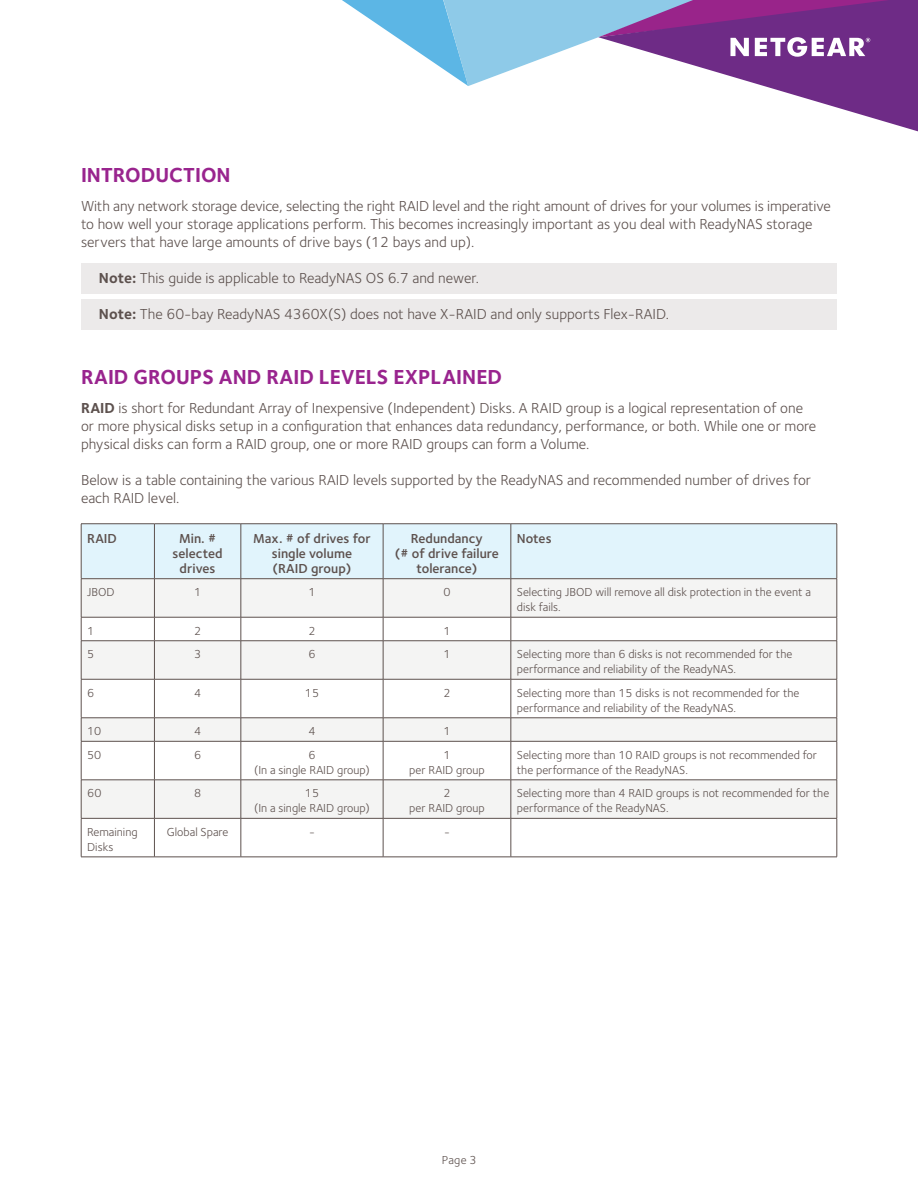
<style>
.page{position:relative;width:918px;height:1188px;background:#fff}
.page>*{position:absolute;margin:0;border:0;box-sizing:border-box;transform-origin:0 0}
.Head{font:700 21px "Foundry Sterling";color:#99248e}
.t1{font:15px/18px "Foundry Sterling";color:#5d514e}
.t2{font:600 13.5px/15px "Foundry Sterling";color:#5d514e;text-align:center}
.t3{font:12px/15px "Foundry Sterling";color:#5d514e}
.s1{font-weight:700}
</style>
<div class="page">
<svg style="left:342px;top:0;width:576px;height:132px"></svg>
<div style="left:81px;top:264px;width:756px;height:30px;background:#eceaea"></div>
<div style="left:81px;top:299px;width:756px;height:30px;background:#eceaea"></div>
<div style="left:82px;top:524px;width:755px;height:54px;background:#e1f4fc"></div>
<div style="left:82px;top:579px;width:755px;height:38px;background:#f4f4f3"></div>
<svg style="left:82px;top:618px;width:755px;height:239px"></svg>
<hr style="left:81px;top:524px;width:1px;height:55px;background:#5d514e">
<hr style="left:154px;top:524px;width:1px;height:55px;background:#5d514e">
<hr style="left:241px;top:524px;width:1px;height:55px;background:#5d514e">
<hr style="left:383px;top:524px;width:1px;height:55px;background:#5d514e">
<hr style="left:511px;top:524px;width:1px;height:55px;background:#5d514e">
<hr style="left:81px;top:523px;width:73px;height:1px;background:#5d514e">
<hr style="left:154px;top:523px;width:87px;height:1px;background:#5d514e">
<hr style="left:241px;top:523px;width:142px;height:1px;background:#5d514e">
<hr style="left:383px;top:523px;width:128px;height:1px;background:#5d514e">
<hr style="left:511px;top:523px;width:326px;height:1px;background:#5d514e">
<hr style="left:837px;top:524px;width:1px;height:55px;background:#5d514e">
<hr style="left:81px;top:578px;width:73px;height:1px;background:#5d514e">
<hr style="left:81px;top:579px;width:1px;height:38px;background:#5d514e">
<hr style="left:154px;top:578px;width:87px;height:1px;background:#5d514e">
<hr style="left:154px;top:579px;width:1px;height:38px;background:#5d514e">
<hr style="left:241px;top:578px;width:142px;height:1px;background:#5d514e">
<hr style="left:241px;top:579px;width:1px;height:38px;background:#5d514e">
<hr style="left:383px;top:578px;width:128px;height:1px;background:#5d514e">
<hr style="left:383px;top:579px;width:1px;height:38px;background:#5d514e">
<hr style="left:511px;top:578px;width:326px;height:1px;background:#5d514e">
<hr style="left:511px;top:579px;width:1px;height:38px;background:#5d514e">
<hr style="left:837px;top:579px;width:1px;height:38px;background:#5d514e">
<hr style="left:81px;top:617px;width:73px;height:1px;background:#5d514e">
<svg style="left:81px;top:617px;width:1px;height:23px"></svg>
<hr style="left:154px;top:617px;width:87px;height:1px;background:#5d514e">
<svg style="left:154px;top:617px;width:1px;height:23px"></svg>
<hr style="left:241px;top:617px;width:142px;height:1px;background:#5d514e">
<svg style="left:241px;top:617px;width:1px;height:23px"></svg>
<hr style="left:383px;top:617px;width:128px;height:1px;background:#5d514e">
<svg style="left:383px;top:617px;width:1px;height:23px"></svg>
<hr style="left:511px;top:617px;width:326px;height:1px;background:#5d514e">
<svg style="left:511px;top:617px;width:1px;height:23px"></svg>
<svg style="left:837px;top:617px;width:1px;height:24px"></svg>
<hr style="left:81px;top:640px;width:73px;height:1px;background:#5d514e">
<hr style="left:81px;top:641px;width:1px;height:38px;background:#5d514e">
<hr style="left:154px;top:640px;width:87px;height:1px;background:#5d514e">
<hr style="left:154px;top:641px;width:1px;height:38px;background:#5d514e">
<hr style="left:241px;top:640px;width:142px;height:1px;background:#5d514e">
<hr style="left:241px;top:641px;width:1px;height:38px;background:#5d514e">
<hr style="left:383px;top:640px;width:128px;height:1px;background:#5d514e">
<hr style="left:383px;top:641px;width:1px;height:38px;background:#5d514e">
<hr style="left:511px;top:640px;width:326px;height:1px;background:#5d514e">
<hr style="left:511px;top:641px;width:1px;height:38px;background:#5d514e">
<hr style="left:837px;top:641px;width:1px;height:38px;background:#5d514e">
<svg style="left:81px;top:679px;width:757px;height:62px"></svg>
<hr style="left:81px;top:741px;width:73px;height:1px;background:#5d514e">
<hr style="left:81px;top:741px;width:1px;height:39px;background:#5d514e">
<hr style="left:154px;top:741px;width:87px;height:1px;background:#5d514e">
<hr style="left:154px;top:741px;width:1px;height:39px;background:#5d514e">
<hr style="left:241px;top:741px;width:142px;height:1px;background:#5d514e">
<hr style="left:241px;top:741px;width:1px;height:39px;background:#5d514e">
<hr style="left:383px;top:741px;width:128px;height:1px;background:#5d514e">
<hr style="left:383px;top:741px;width:1px;height:39px;background:#5d514e">
<hr style="left:511px;top:741px;width:326px;height:1px;background:#5d514e">
<hr style="left:511px;top:741px;width:1px;height:39px;background:#5d514e">
<hr style="left:837px;top:741px;width:1px;height:39px;background:#5d514e">
<hr style="left:81px;top:780px;width:73px;height:1px;background:#5d514e">
<hr style="left:81px;top:780px;width:1px;height:38px;background:#5d514e">
<hr style="left:154px;top:780px;width:87px;height:1px;background:#5d514e">
<hr style="left:154px;top:780px;width:1px;height:38px;background:#5d514e">
<hr style="left:241px;top:780px;width:142px;height:1px;background:#5d514e">
<hr style="left:241px;top:780px;width:1px;height:38px;background:#5d514e">
<hr style="left:383px;top:780px;width:128px;height:1px;background:#5d514e">
<hr style="left:383px;top:780px;width:1px;height:38px;background:#5d514e">
<hr style="left:511px;top:780px;width:326px;height:1px;background:#5d514e">
<hr style="left:511px;top:780px;width:1px;height:38px;background:#5d514e">
<hr style="left:837px;top:780px;width:1px;height:38px;background:#5d514e">
<hr style="left:81px;top:818px;width:73px;height:1px;background:#5d514e">
<hr style="left:81px;top:819px;width:1px;height:38px;background:#5d514e">
<hr style="left:154px;top:818px;width:87px;height:1px;background:#5d514e">
<hr style="left:154px;top:819px;width:1px;height:38px;background:#5d514e">
<hr style="left:241px;top:818px;width:142px;height:1px;background:#5d514e">
<hr style="left:241px;top:819px;width:1px;height:38px;background:#5d514e">
<hr style="left:383px;top:818px;width:128px;height:1px;background:#5d514e">
<hr style="left:383px;top:819px;width:1px;height:38px;background:#5d514e">
<hr style="left:511px;top:818px;width:326px;height:1px;background:#5d514e">
<hr style="left:511px;top:819px;width:1px;height:38px;background:#5d514e">
<hr style="left:837px;top:819px;width:1px;height:38px;background:#5d514e">
<hr style="left:81px;top:857px;width:73px;height:1px;background:#5d514e">
<hr style="left:154px;top:857px;width:87px;height:1px;background:#5d514e">
<hr style="left:241px;top:857px;width:142px;height:1px;background:#5d514e">
<hr style="left:383px;top:857px;width:128px;height:1px;background:#5d514e">
<hr style="left:511px;top:857px;width:326px;height:1px;background:#5d514e">
<p class="Head" style="left:81px;top:163px;width:151px">INTRODUCTION</p>
<p class="t1" style="left:81px;top:197px;width:752px">With any network storage device, selecting the right RAID level and the right amount of drives for your volumes is imperative to how well your storage applications perform. This becomes increasingly important as you deal with ReadyNAS storage servers that have large amounts of drive bays (12 bays and up).</p>
<p class="t1" style="left:99px;top:269px;width:382px"><span class="s1">Note:</span> This guide is applicable to ReadyNAS OS 6.7 and newer.</p>
<p class="t1" style="left:99px;top:305px;width:572px"><span class="s1">Note:</span> The 60-bay ReadyNAS 4360X(S) does not have X-RAID and only supports Flex-RAID.</p>
<p class="Head" style="left:81px;top:364px;width:423px">RAID GROUPS AND RAID LEVELS EXPLAINED</p>
<p class="t1" style="left:81px;top:399px;width:737px"><span class="s1">RAID</span> is short for Redundant Array of Inexpensive (Independent) Disks. A RAID group is a logical representation of one or more physical disks setup in a configuration that enhances data redundancy, performance, or both. While one or more physical disks can form a RAID group, one or more RAID groups can form a Volume.</p>
<p class="t1" style="left:81px;top:471px;width:732px">Below is a table containing the various RAID levels supported by the ReadyNAS and recommended number of drives for each RAID level.</p>
<p class="t2" style="left:87px;top:531px;width:31px">RAID</p>
<p class="t2" style="left:173px;top:531px;width:52px">Min. # selected drives</p>
<p class="t2" style="left:253px;top:531px;width:119px">Max. # of drives for single volume (RAID group)</p>
<p class="t2" style="left:395px;top:531px;width:106px">Redundancy<br>(# of drive failure tolerance)</p>
<p class="t2" style="left:517px;top:531px;width:36px">Notes</p>
<p class="t3" style="left:87px;top:585px;width:29px">JBOD</p>
<p class="t3" style="left:194px;top:585px;width:9px">1</p>
<p class="t3" style="left:308px;top:585px;width:9px">1</p>
<p class="t3" style="left:443px;top:585px;width:9px">0</p>
<p class="t3" style="left:517px;top:585px;width:296px">Selecting JBOD will remove all disk protection in the event a disk fails.</p>
<p class="t3" style="left:87px;top:623px;width:9px">1</p>
<p class="t3" style="left:194px;top:623px;width:9px">2</p>
<p class="t3" style="left:308px;top:623px;width:9px">2</p>
<p class="t3" style="left:443px;top:623px;width:9px">1</p>
<p class="t3" style="left:87px;top:647px;width:9px">5</p>
<p class="t3" style="left:194px;top:647px;width:9px">3</p>
<p class="t3" style="left:308px;top:647px;width:9px">6</p>
<p class="t3" style="left:443px;top:647px;width:9px">1</p>
<p class="t3" style="left:517px;top:647px;width:277px">Selecting more than 6 disks is not recommended for the performance and reliability of the ReadyNAS.</p>
<p class="t3" style="left:87px;top:685px;width:9px">6</p>
<p class="t3" style="left:194px;top:685px;width:9px">4</p>
<p class="t3" style="left:305px;top:685px;width:16px">15</p>
<p class="t3" style="left:443px;top:685px;width:9px">2</p>
<p class="t3" style="left:517px;top:685px;width:284px">Selecting more than 15 disks is not recommended for the performance and reliability of the ReadyNAS.</p>
<p class="t3" style="left:87px;top:724px;width:16px">10</p>
<p class="t3" style="left:194px;top:724px;width:9px">4</p>
<p class="t3" style="left:308px;top:724px;width:9px">4</p>
<p class="t3" style="left:443px;top:724px;width:9px">1</p>
<p class="t3" style="left:87px;top:747px;width:16px">50</p>
<p class="t3" style="left:194px;top:747px;width:9px">6</p>
<p class="t3" style="left:254px;top:747px;width:117px;text-align:center">6<br>(In a single RAID group)</p>
<p class="t3" style="left:409px;top:747px;width:77px;text-align:center">1<br>per RAID group</p>
<p class="t3" style="left:517px;top:747px;width:302px">Selecting more than 10 RAID groups is not recommended for the performance of the ReadyNAS.</p>
<p class="t3" style="left:87px;top:786px;width:16px">60</p>
<p class="t3" style="left:194px;top:786px;width:9px">8</p>
<p class="t3" style="left:254px;top:786px;width:117px;text-align:center">15<br>(In a single RAID group)</p>
<p class="t3" style="left:409px;top:786px;width:77px;text-align:center">2<br>per RAID group</p>
<p class="t3" style="left:517px;top:786px;width:314px">Selecting more than 4 RAID groups is not recommended for the performance of the ReadyNAS.</p>
<p class="t3" style="left:87px;top:824px;width:52px">Remaining<br>Disks</p>
<p class="t3" style="left:167px;top:824px;width:63px">Global Spare</p>
<p class="t3" style="left:309px;top:824px;width:7px">-</p>
<p class="t3" style="left:444px;top:824px;width:7px">-</p>
<p class="t3" style="left:442px;top:1152px;width:36px">Page 3</p>
</div>
